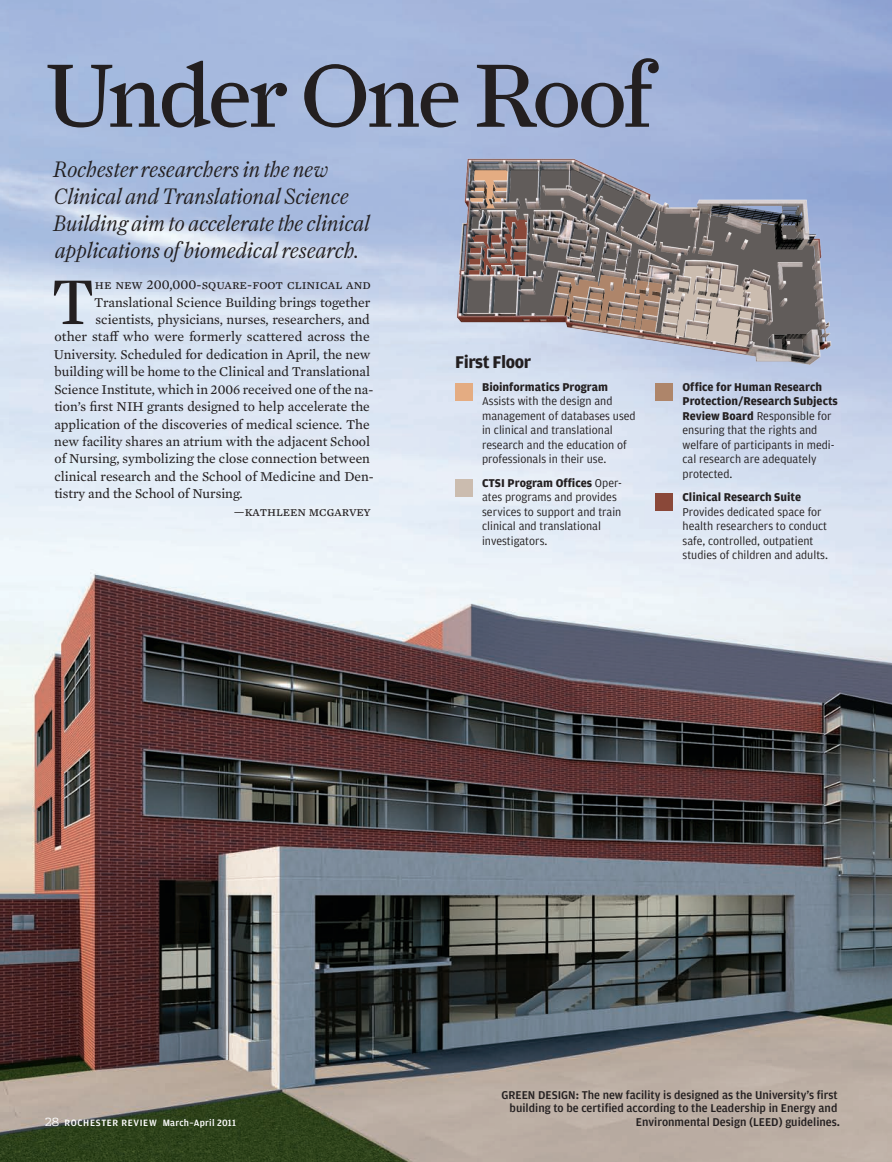
<style>
.page{position:relative;width:892px;height:1162px;background:#fff}
.page>*{position:absolute;margin:0;border:0;box-sizing:border-box;transform-origin:0 0}
.t1{font:90px "Farnham Display";letter-spacing:-.035em;color:#231f20}
.t2{font:63px "Farnham Display";color:#231f20}
.t3{font:italic 300 22.5px/27px "Farnham Display";letter-spacing:-.005em;color:#231f20}
.t4{font:700 18px "Amplitude";letter-spacing:-.025em;color:#231f20}
.t5{font:13.8px "Mercury Text G2";color:#231f20}
.t6{font:12px/14.5px "Amplitude";color:#231f20}
.t7{font:500 12px/13.5px "Amplitude";color:#231f20;text-align:right}
.t8{font:500 9.75px "Amplitude";letter-spacing:.06em;color:#fff}
.s1{font-weight:700}
.s2{font-family:"Dispatch";font-weight:300;font-size:11.25px}
</style>
<div class="page">
<img style="left:0;top:0;width:891px;height:1161px">
<img style="left:455px;top:141px;width:382px;height:233px">
<div style="left:455px;top:383px;width:17px;height:17px;background:#e4ac82"></div>
<div style="left:455px;top:479px;width:17px;height:17px;background:#cbbcaf"></div>
<div style="left:655px;top:383px;width:17px;height:17px;background:#ae856a"></div>
<div style="left:655px;top:493px;width:17px;height:17px;background:#8a4839"></div>
<p class="t1" style="left:44px;top:43px;width:609px">Under One Roof</p>
<p class="t3" style="left:53px;top:155px;width:318px">Rochester researchers in the new Clinical and Translational Science Building aim to accelerate the clinical applications of biomedical research.</p>
<p class="t2" style="left:52px;top:265px;width:43px">T</p>
<p class="t5" style="left:95px;top:274px;width:277px">he new 200,000-square-foot Clinical and</p>
<p class="t5" style="left:94px;top:292px;width:277px">Translational Science Building brings together</p>
<p class="t5" style="left:95px;top:309px;width:276px">scientists, physicians, nurses, researchers, and</p>
<p class="t5" style="left:54px;top:327px;width:316px">other staff who were formerly scattered across the</p>
<p class="t5" style="left:54px;top:344px;width:318px">University. Scheduled for dedication in April, the new</p>
<p class="t5" style="left:54px;top:361px;width:317px">building will be home to the Clinical and Translational</p>
<p class="t5" style="left:54px;top:379px;width:320px">Science Institute, which in 2006 received one of the na-</p>
<p class="t5" style="left:54px;top:396px;width:317px">tion’s first NIH grants designed to help accelerate the</p>
<p class="t5" style="left:54px;top:414px;width:316px">application of the discoveries of medical science. The</p>
<p class="t5" style="left:54px;top:431px;width:317px">new facility shares an atrium with the adjacent School</p>
<p class="t5" style="left:54px;top:448px;width:317px">of Nursing, symbolizing the close connection between</p>
<p class="t5" style="left:54px;top:466px;width:320px">clinical research and the School of Medicine and Den-</p>
<p class="t5" style="left:54px;top:483px;width:190px">tistry and the School of Nursing.</p>
<p class="t5" style="left:234px;top:501px;width:138px">—Kathleen McGarvey</p>
<p class="t4" style="left:455px;top:351px;width:78px">First Floor</p>
<p class="t6" style="left:482px;top:379px;width:155px"><span class="s1">Bioinformatics Program<br></span>Assists with the design and management of databases used in clinical and translational research and the education of professionals in their use.</p>
<p class="t6" style="left:482px;top:475px;width:141px"><span class="s1">CTSI Program Offices</span> Oper&shy;ates programs and provides services to support and train clinical and translational investigators.</p>
<p class="t6" style="left:682px;top:379px;width:157px"><span class="s1">Office for Human Research<br>Protection/Research Subjects<br>Review Board</span> Responsible for ensuring that the rights and welfare of participants in medi&shy;cal research are adequately protected.</p>
<p class="t6" style="left:682px;top:490px;width:147px"><span class="s1">Clinical Research Suite<br></span>Provides dedicated space for health researchers to conduct safe, controlled, outpatient studies of children and adults.</p>
<p class="t8" style="left:45px;top:1116px;width:192px"><span class="s2">28</span> ROCHESTER REVIEW March–April 2011</p>
<p class="t7" style="left:501px;top:1087px;width:340px">GREEN DESIGN: The new facility is designed as the University’s first building to be certified according to the Leadership in Energy and<br>Environmental Design (LEED) guidelines.</p>
</div>
